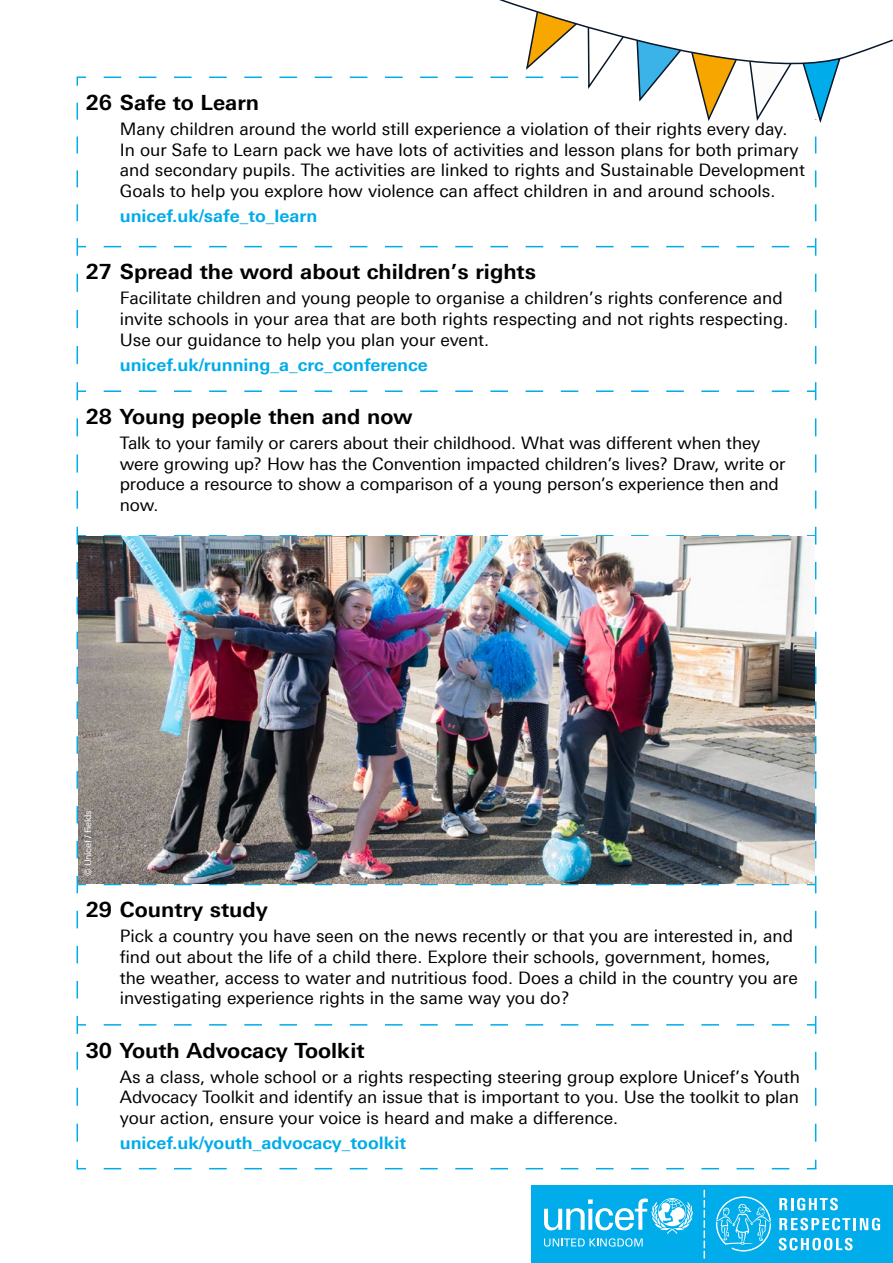
<style>
.page{position:relative;width:893px;height:1263px;background:#fff}
.page>*{position:absolute;margin:0;border:0;box-sizing:border-box;transform-origin:0 0}
.t1{font:700 21px "Univers Next Pro";color:#000}
.t2{font:17.25px/20.7px "Univers Next Pro";color:#000}
.t3{font:700 17.25px "Univers Next Pro";color:#00ace9}
.t4{font:9px "Univers Next Pro";letter-spacing:-.03em;color:#fff}
</style>
<div class="page">
<svg style="left:76px;top:76px;width:741px;height:172px"></svg>
<svg style="left:104px;top:246px;width:694px;height:1px"></svg>
<svg style="left:77px;top:273px;width:1px;height:91px"></svg>
<svg style="left:77px;top:246px;width:9px;height:10px"></svg>
<svg style="left:815px;top:273px;width:1px;height:91px"></svg>
<svg style="left:807px;top:238px;width:9px;height:18px"></svg>
<svg style="left:104px;top:390px;width:686px;height:2px"></svg>
<svg style="left:77px;top:418px;width:1px;height:91px"></svg>
<svg style="left:77px;top:382px;width:9px;height:18px"></svg>
<svg style="left:815px;top:418px;width:1px;height:91px"></svg>
<svg style="left:807px;top:382px;width:9px;height:18px"></svg>
<svg style="left:104px;top:535px;width:686px;height:1px"></svg>
<svg style="left:77px;top:562px;width:1px;height:296px"></svg>
<svg style="left:77px;top:527px;width:9px;height:17px"></svg>
<svg style="left:815px;top:562px;width:1px;height:296px"></svg>
<svg style="left:807px;top:527px;width:9px;height:17px"></svg>
<svg style="left:104px;top:884px;width:686px;height:1px"></svg>
<svg style="left:77px;top:910px;width:1px;height:88px"></svg>
<svg style="left:77px;top:876px;width:9px;height:17px"></svg>
<svg style="left:815px;top:910px;width:1px;height:88px"></svg>
<svg style="left:807px;top:876px;width:9px;height:17px"></svg>
<svg style="left:76px;top:1016px;width:741px;height:154px"></svg>
<img style="left:78px;top:536px;width:737px;height:348px">
<svg style="left:104px;top:76px;width:713px;height:145px"></svg>
<svg style="left:435px;top:0;width:458px;height:123px"></svg>
<div style="left:531px;top:1185px;width:362px;height:78px;background:#00ace9"></div>
<svg style="left:544px;top:1198px;width:149px;height:48px"></svg>
<svg style="left:704px;top:1190px;width:1px;height:68px"></svg>
<svg style="left:779px;top:1198px;width:59px;height:12px"></svg>
<svg style="left:779px;top:1218px;width:101px;height:12px"></svg>
<svg style="left:779px;top:1238px;width:74px;height:12px"></svg>
<svg style="left:716px;top:1196px;width:55px;height:55px"></svg>
<p class="t1" style="left:86px;top:90px;width:175px">26 Safe to Learn</p>
<p class="t2" style="left:120px;top:119px;width:687px">Many children around the world still experience a violation of their rights every day.<br>In our Safe to Learn pack we have lots of activities and lesson plans for both primary and secondary pupils. The activities are linked to rights and Sustainable Development Goals to help you explore how violence can affect children in and around schools.</p>
<p class="t3" style="left:120px;top:206px;width:199px">unicef.uk/safe_to_learn</p>
<p class="t1" style="left:86px;top:259px;width:452px">27 Spread the word about children’s rights</p>
<p class="t2" style="left:120px;top:288px;width:670px">Facilitate children and young people to organise a children’s rights conference and invite schools in your area that are both rights respecting and not rights respecting.<br>Use our guidance to help you plan your event.</p>
<p class="t3" style="left:120px;top:354px;width:310px">unicef.uk/running_a_crc_conference</p>
<p class="t1" style="left:86px;top:404px;width:328px">28 Young people then and now</p>
<p class="t2" style="left:120px;top:432px;width:667px">Talk to your family or carers about their childhood. What was different when they were growing up? How has the Convention impacted children’s lives? Draw, write or produce a resource to show a comparison of a young person’s experience then and now.</p>
<p class="t4" style="left:83px;top:876px;width:67px;rotate:-90deg">© Unicef / Fields</p>
<p class="t1" style="left:86px;top:897px;width:184px">29 Country study</p>
<p class="t2" style="left:120px;top:926px;width:680px">Pick a country you have seen on the news recently or that you are interested in, and find out about the life of a child there. Explore their schools, government, homes, the weather, access to water and nutritious food. Does a child in the country you are investigating experience rights in the same way you do?</p>
<p class="t1" style="left:86px;top:1037px;width:280px">30 Youth Advocacy Toolkit</p>
<p class="t2" style="left:120px;top:1066px;width:682px;text-align:justify">As a class, whole school or a rights respecting steering group explore Unicef’s Youth Advocacy Toolkit and identify an issue that is important to you. Use the toolkit to plan your action, ensure your voice is heard and make a difference.</p>
<p class="t3" style="left:120px;top:1132px;width:288px">unicef.uk/youth_advocacy_toolkit</p>
</div>
